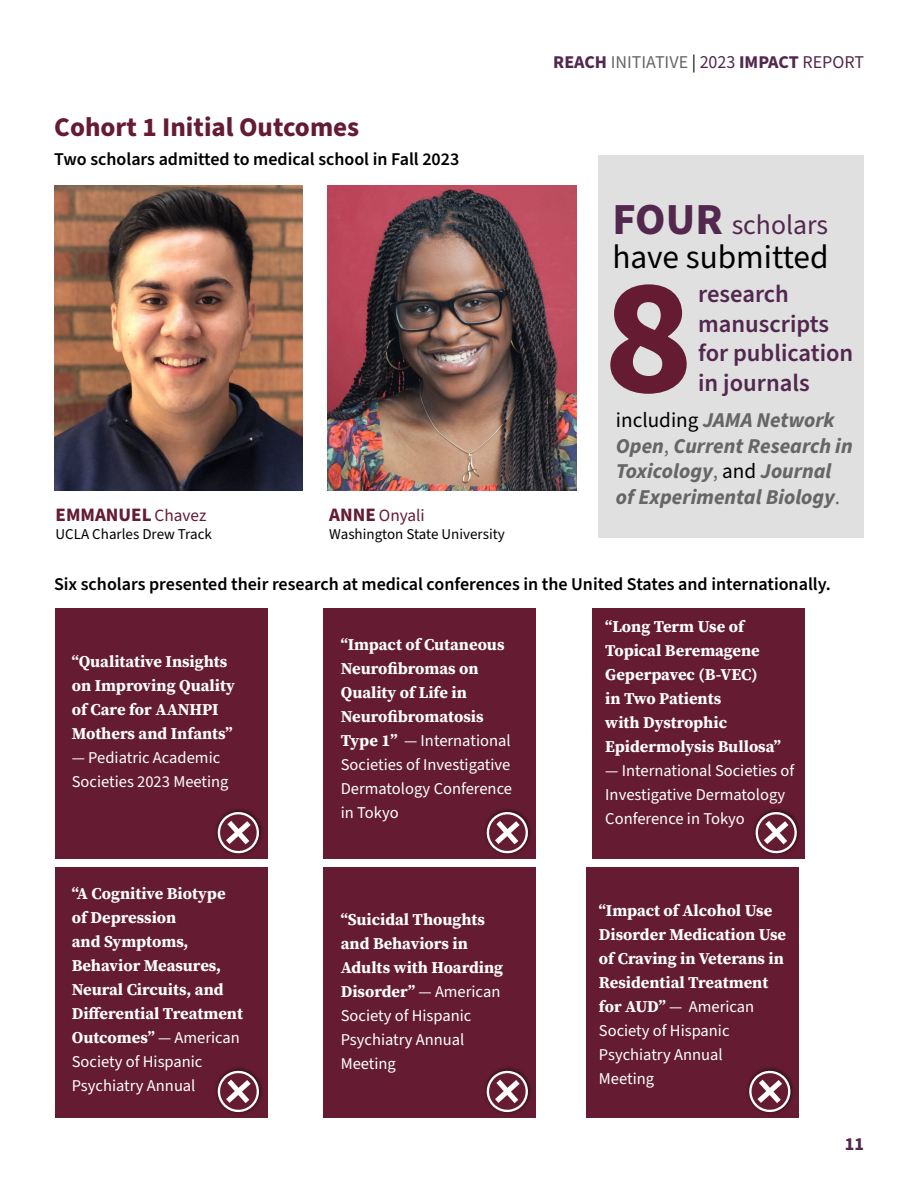
<style>
.page{position:relative;width:918px;height:1188px;background:#fff}
.page>*{position:absolute;margin:0;border:0;box-sizing:border-box;transform-origin:0 0}
.t1{font:33.3px "Source Sans Pro";color:#000}
.t2{font:27.75px "Source Sans Pro";color:#53284f}
.t3{font:700 27px "Source Sans Pro";color:#651c32}
.t4{font:600 24.45px/29.4px "Source Sans Pro";color:#53284f}
.t5{font:italic 700 21.15px/25.3px "Source Sans Pro";color:#666}
.t6{font:700 18.9px "Source Sans Pro";color:#651c32}
.t7{font:600 18px "Source Sans Pro";color:#000}
.t8{font:700 18px "Source Sans Pro";color:#53284f}
.t9{font:17.25px "Source Sans Pro";color:#651c32}
.t10{font:700 16.5px/24px "Source Serif Pro";color:#fff}
.t11{font:16.5px/24px "Source Sans Pro";color:#fff}
.t12{font:15px "Source Sans Pro";color:#000}
.s1{font-weight:400;font-size:17.25px}
.s2{font-weight:700;font-size:18.9px}
.s3{font-weight:400;color:#666}
.s4{font-weight:400;color:#000}
.s5{font-weight:400}
.s6{font-weight:700;font-size:44.4px}
.s7{font-weight:400;font-style:normal;color:#000}
.s8{font-weight:400;font-style:normal}
.s9{font-family:"Source Sans Pro";font-weight:400}
.s10{font-family:"Source Serif Pro";font-weight:700}
</style>
<div class="page">
<div style="left:55px;top:608px;width:212px;height:251px;background:#651c32"></div>
<svg style="left:216px;top:797px;width:52px;height:72px"></svg>
<div style="left:324px;top:608px;width:212px;height:251px;background:#651c32"></div>
<svg style="left:485px;top:809px;width:46px;height:46px"></svg>
<div style="left:593px;top:608px;width:212px;height:251px;background:#651c32"></div>
<svg style="left:754px;top:809px;width:46px;height:46px"></svg>
<div style="left:55px;top:867px;width:212px;height:251px;background:#651c32"></div>
<svg style="left:216px;top:1055px;width:52px;height:63px"></svg>
<div style="left:324px;top:867px;width:212px;height:251px;background:#651c32"></div>
<svg style="left:485px;top:1068px;width:46px;height:46px"></svg>
<div style="left:586px;top:867px;width:213px;height:251px;background:#651c32"></div>
<svg style="left:747px;top:1068px;width:46px;height:46px"></svg>
<div style="left:598px;top:156px;width:266px;height:382px;background:#e0e0e0"></div>
<img style="left:54px;top:185px;width:249px;height:306px">
<img style="left:328px;top:185px;width:248px;height:306px">
<svg style="left:610px;top:284px;width:77px;height:110px"></svg>
<h3 class="t3" style="left:54px;top:108px;width:307px">Cohort 1 Initial Outcomes</h3>
<p class="t7" style="left:54px;top:147px;width:407px">Two scholars admitted to medical school in Fall 2023</p>
<p class="t6" style="left:56px;top:502px;width:152px">EMMANUEL <span class="s1">Chavez</span></p>
<p class="t12" style="left:56px;top:524px;width:158px">UCLA Charles Drew Track</p>
<p class="t9" style="left:329px;top:504px;width:97px"><span class="s2">ANNE</span> Onyali</p>
<p class="t12" style="left:329px;top:524px;width:177px">Washington State University</p>
<p class="t8" style="left:553px;top:50px;width:312px">REACH <span class="s3">INITIATIVE</span> <span class="s4">|</span> <span class="s5">2023</span> IMPACT <span class="s5">REPORT</span></p>
<h2 class="t2" style="left:612px;top:207px;width:217px"><span class="s6">FOUR</span> scholars</h2>
<h1 class="t1" style="left:612px;top:234px;width:218px">have submitted</h1>
<h3 class="t4" style="left:698px;top:280px;width:157px">research manuscripts for publication in journals</h3>
<p class="t5" style="left:616px;top:408px;width:238px"><span class="s7">including</span> JAMA Network<br>Open<span class="s8">,</span> Current Research in<br>Toxicology<span class="s8">,</span> <span class="s7">and</span> Journal of Experimental Biology<span class="s8">.</span></p>
<p class="t7" style="left:54px;top:572px;width:778px">Six scholars presented their research at medical conferences in the United States and internationally.</p>
<p class="t10" style="left:72px;top:649px;width:165px">“Qualitative Insights on Improving Quality of Care for AANHPI<br>Mothers and Infants”</p>
<p class="t11" style="left:72px;top:746px;width:158px">— Pediatric Academic<br>Societies 2023 Meeting</p>
<p class="t10" style="left:72px;top:882px;width:173px">“A Cognitive Biotype of Depression<br>and Symptoms,<br>Behavior Measures,<br>Neural Circuits, and<br>Differential Treatment<br>Outcomes” <span class="s9">— American</span></p>
<p class="t11" style="left:72px;top:1050px;width:132px">Society of Hispanic<br>Psychiatry Annual</p>
<p class="t10" style="left:341px;top:633px;width:165px">“Impact of Cutaneous<br>Neurofibromas on<br>Quality of Life in<br>Neurofibromatosis</p>
<p class="t11" style="left:341px;top:729px;width:173px;text-align:justify"><span class="s10">Type 1”</span> — International Societies of Investigative Dermatology Conference in Tokyo</p>
<p class="t10" style="left:341px;top:907px;width:164px">“Suicidal Thoughts and Behaviors in<br>Adults with Hoarding<br>Disorder” <span class="s9">— American</span></p>
<p class="t11" style="left:341px;top:1004px;width:132px">Society of Hispanic<br>Psychiatry Annual<br>Meeting</p>
<p class="t10" style="left:605px;top:614px;width:177px">“Long Term Use of<br>Topical Beremagene<br>Geperpavec (B-VEC)<br>in Two Patients<br>with Dystrophic<br>Epidermolysis Bullosa”</p>
<p class="t11" style="left:605px;top:759px;width:190px">— International Societies of<br>Investigative Dermatology<br>Conference in Tokyo</p>
<p class="t10" style="left:599px;top:898px;width:189px">“Impact of Alcohol Use<br>Disorder Medication Use of Craving in Veterans in<br>Residential Treatment</p>
<p class="t11" style="left:599px;top:995px;width:157px"><span class="s10">for AUD”</span> — American<br>Society of Hispanic<br>Psychiatry Annual<br>Meeting</p>
<p class="t8" style="left:845px;top:1132px;width:21px">11</p>
</div>
